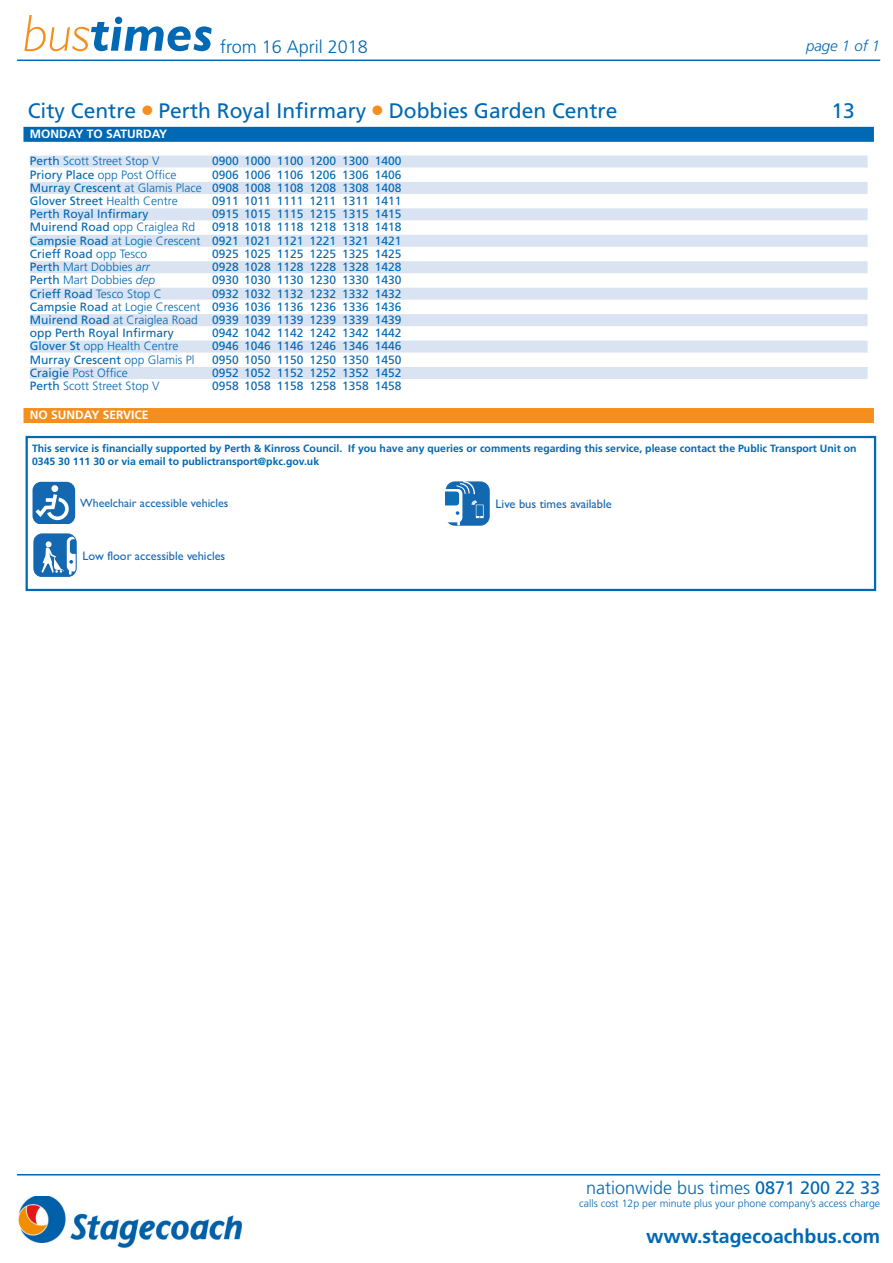
<style>
.page{position:relative;width:893px;height:1263px;background:#fff}
.page>*{position:absolute;margin:0;border:0;box-sizing:border-box;transform-origin:0 0}
.cover_date{font:italic 700 52.5px "Gill Sans";color:#0168b3}
.Headings__use_L_for{font:21px "Frutiger";color:#0168b3}
.t1{font:700 19.5px "Frutiger";color:#0168b3}
.t2{font:300 18px "Frutiger";color:#0168b3}
.t3{font:italic 300 15px "Frutiger";color:#0168b3}
.t4{font:12.45px "Gill Sans";color:#1468b2}
.t5{font:12.3px "Gill Sans";color:#1468b2}
.Blue_Tint{font:12px "Frutiger";color:#0168b3}
.No_Tint{font:12px "Frutiger";color:#0168b3}
.No_Tint-2{font:300 12px "Frutiger";color:#0168b3}
.Blue_Tint-2{font:300 12px "Frutiger";color:#0168b3}
.t6{font:12px "Gill Sans";color:#1468b2}
.Mondays_to_Fridays{font:700 12px "Frutiger";color:#fff}
.Sundays{font:700 12px "Frutiger";color:#fff}
.code_box__1_5_pt_lin{font:700 10.5px/12.6px "Frutiger";color:#0168b3}
.t7{font:300 10.5px "Frutiger";color:#0168b3}
.s1{font-weight:300;color:#f68e1e}
.s2{color:#f68e1e}
.s3{font-weight:400}
.s4{font-weight:300}
.s5{font-style:italic}
</style>
<div class="page">
<hr style="left:17px;top:1174px;width:863px;height:1px;background:#0168b3">
<hr style="left:17px;top:60px;width:863px;height:1px;background:#0168b3">
<img style="left:18px;top:1196px;width:223px;height:51px">
<div style="left:26px;top:436px;width:850px;height:155px;border:2px solid #0168b3"></div>
<div style="left:33px;top:534px;width:43px;height:43px;border:1px solid #1468b2;border-radius:9px"></div>
<svg style="left:34px;top:534px;width:42px;height:43px"></svg>
<svg style="left:33px;top:482px;width:42px;height:41px;background:#4285c1"></svg>
<div style="left:51px;top:485px;width:7px;height:7px;background:#fff;border-radius:50%"></div>
<svg style="left:446px;top:481px;width:43px;height:44px"></svg>
<div style="left:23px;top:127px;width:851px;height:15px;background:#0168b3"></div>
<div style="left:30px;top:155px;width:837px;height:12px;background:#dae3f2"></div>
<div style="left:30px;top:182px;width:837px;height:12px;background:#dae3f2"></div>
<div style="left:30px;top:208px;width:837px;height:12px;background:#dae3f2"></div>
<div style="left:30px;top:235px;width:837px;height:12px;background:#dae3f2"></div>
<div style="left:30px;top:261px;width:837px;height:12px;background:#dae3f2"></div>
<div style="left:30px;top:288px;width:837px;height:12px;background:#dae3f2"></div>
<div style="left:30px;top:314px;width:837px;height:12px;background:#dae3f2"></div>
<div style="left:30px;top:341px;width:837px;height:12px;background:#dae3f2"></div>
<div style="left:30px;top:367px;width:837px;height:12px;background:#dae3f2"></div>
<div style="left:23px;top:408px;width:851px;height:15px;background:#f68e1e"></div>
<p class="cover_date" style="left:23px;top:2px;width:191px"><span class="s1">bus</span>times</p>
<p class="t2" style="left:220px;top:37px;width:149px">from 16 April 2018</p>
<p class="t3" style="left:806px;top:37px;width:76px">page 1 of 1</p>
<p class="Headings__use_L_for" style="left:28px;top:99px;width:591px">City Centre <span class="s2">●</span> Perth Royal Infirmary <span class="s2">●</span> Dobbies Garden Centre</p>
<p class="Headings__use_L_for" style="left:831px;top:99px;width:25px">13</p>
<p class="Mondays_to_Fridays" style="left:30px;top:126px;width:139px">MONDAY TO SATURDAY</p>
<p class="Blue_Tint-2" style="left:30px;top:154px;width:131px"><span class="s3">Perth</span> Scott Street Stop V</p>
<p class="Blue_Tint" style="left:212px;top:154px;width:191px">0900 1000 1100 1200 1300 1400</p>
<p class="No_Tint-2" style="left:30px;top:168px;width:148px"><span class="s3">Priory Place</span> opp Post Office</p>
<p class="No_Tint" style="left:212px;top:167px;width:191px">0906 1006 1106 1206 1306 1406</p>
<p class="Blue_Tint" style="left:30px;top:181px;width:373px">Murray Crescent <span class="s4">at Glamis Place</span> 0908 1008 1108 1208 1308 1408</p>
<p class="No_Tint" style="left:30px;top:194px;width:149px">Glover Street <span class="s4">Health Centre</span></p>
<p class="No_Tint" style="left:212px;top:194px;width:191px">0911 1011 1111 1211 1311 1411</p>
<p class="Blue_Tint" style="left:30px;top:207px;width:120px">Perth Royal Infirmary</p>
<p class="Blue_Tint" style="left:212px;top:207px;width:191px">0915 1015 1115 1215 1315 1415</p>
<p class="No_Tint-2" style="left:30px;top:221px;width:167px"><span class="s3">Muirend Road</span> opp Craiglea Rd</p>
<p class="No_Tint" style="left:212px;top:220px;width:191px">0918 1018 1118 1218 1318 1418</p>
<p class="Blue_Tint" style="left:30px;top:233px;width:373px">Campsie Road <span class="s4">at Logie Crescent</span> 0921 1021 1121 1221 1321 1421</p>
<p class="No_Tint" style="left:30px;top:247px;width:119px">Crieff Road <span class="s4">opp Tesco</span></p>
<p class="No_Tint" style="left:212px;top:247px;width:191px">0925 1025 1125 1225 1325 1425</p>
<p class="Blue_Tint-2" style="left:30px;top:260px;width:122px"><span class="s3">Perth</span> Mart Dobbies <span class="s5">arr</span></p>
<p class="Blue_Tint" style="left:212px;top:260px;width:191px">0928 1028 1128 1228 1328 1428</p>
<p class="No_Tint-2" style="left:30px;top:273px;width:127px"><span class="s3">Perth</span> Mart Dobbies <span class="s5">dep</span></p>
<p class="No_Tint" style="left:212px;top:273px;width:191px">0930 1030 1130 1230 1330 1430</p>
<p class="Blue_Tint" style="left:30px;top:286px;width:133px">Crieff Road <span class="s4">Tesco Stop C</span></p>
<p class="Blue_Tint" style="left:212px;top:286px;width:191px">0932 1032 1132 1232 1332 1432</p>
<p class="No_Tint" style="left:30px;top:300px;width:373px">Campsie Road <span class="s4">at Logie Crescent</span> 0936 1036 1136 1236 1336 1436</p>
<p class="Blue_Tint" style="left:30px;top:313px;width:373px">Muirend Road <span class="s4">at Craiglea Road</span> 0939 1039 1139 1239 1339 1439</p>
<p class="No_Tint" style="left:30px;top:326px;width:146px">opp Perth Royal Infirmary</p>
<p class="No_Tint" style="left:212px;top:326px;width:191px">0942 1042 1142 1242 1342 1442</p>
<p class="Blue_Tint-2" style="left:30px;top:339px;width:150px"><span class="s3">Glover St</span> opp Health Centre</p>
<p class="Blue_Tint" style="left:212px;top:339px;width:191px">0946 1046 1146 1246 1346 1446</p>
<p class="No_Tint" style="left:30px;top:352px;width:166px">Murray Crescent <span class="s4">opp Glamis Pl</span></p>
<p class="No_Tint" style="left:212px;top:352px;width:191px">0950 1050 1150 1250 1350 1450</p>
<p class="Blue_Tint-2" style="left:30px;top:366px;width:100px"><span class="s3">Craigie</span> Post Office</p>
<p class="Blue_Tint" style="left:212px;top:366px;width:191px">0952 1052 1152 1252 1352 1452</p>
<p class="No_Tint-2" style="left:30px;top:379px;width:131px"><span class="s3">Perth</span> Scott Street Stop V</p>
<p class="No_Tint" style="left:212px;top:379px;width:191px">0958 1058 1158 1258 1358 1458</p>
<p class="Sundays" style="left:30px;top:408px;width:120px">NO SUNDAY SERVICE</p>
<p class="code_box__1_5_pt_lin" style="left:32px;top:442px;width:826px">This service is financially supported by Perth &amp; Kinross Council. If you have any queries or comments regarding this service, please contact the Public Transport Unit on<br>0345 30 111 30 or via email to publictransport@pkc.gov.uk</p>
<p class="t6" style="left:80px;top:496px;width:150px">Wheelchair accessible vehicles</p>
<p class="t4" style="left:496px;top:497px;width:118px">Live bus times available</p>
<p class="t5" style="left:82px;top:549px;width:144px">Low floor accessible vehicles</p>
<p class="t2" style="left:586px;top:1178px;width:296px">nationwide bus times <span class="s3">0871 200 22 33</span></p>
<p class="t7" style="left:579px;top:1197px;width:303px">calls cost 12p per minute plus your phone company’s access charge</p>
<p class="t1" style="left:646px;top:1224px;width:235px">www.stagecoachbus.com</p>
</div>
